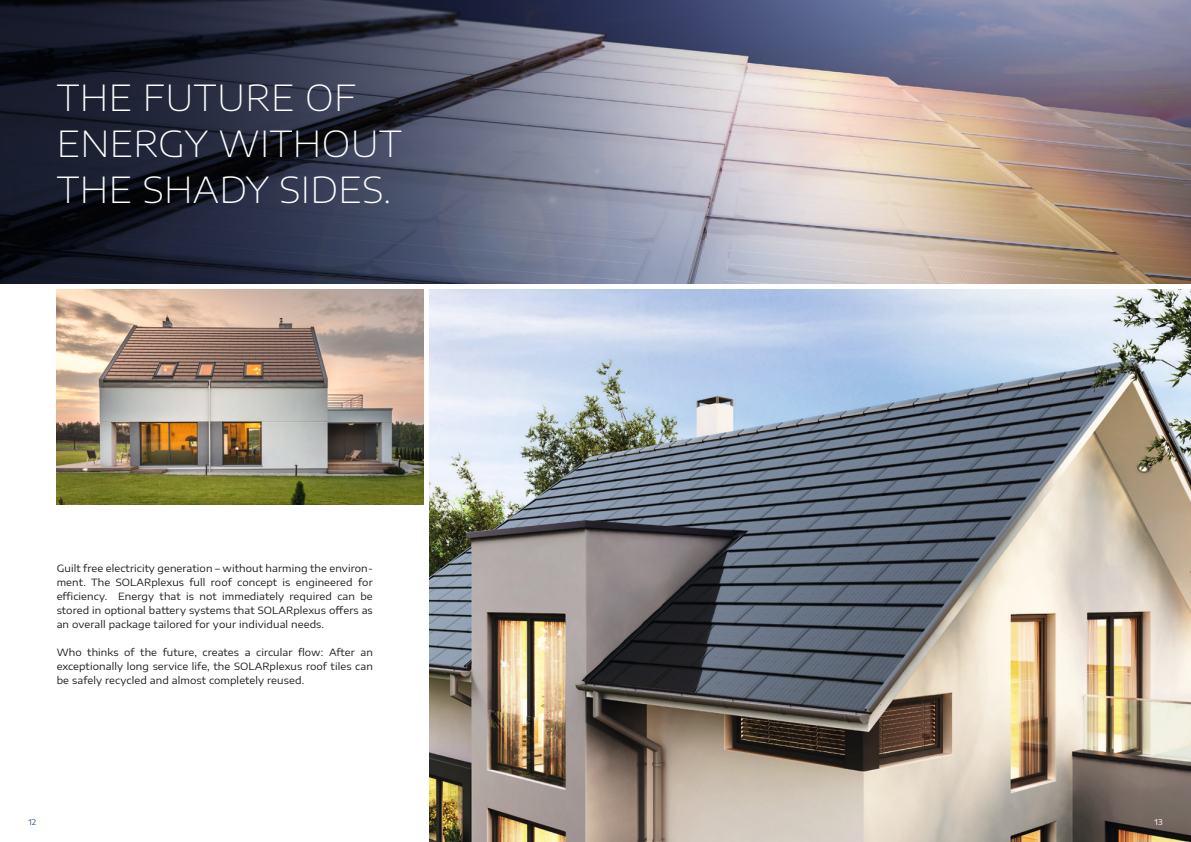
<style>
.page{position:relative;width:1191px;height:842px;background:#fff}
.page>*{position:absolute;margin:0;border:0;box-sizing:border-box;transform-origin:0 0}
.t1{font:200 36px "Encode Sans Expanded";letter-spacing:.01em;color:#fff}
.t2{font:10px/14px "Encode Sans Expanded";letter-spacing:.01em;color:#151616;text-align:justify}
.t3{font:8px "Encode Sans Expanded";color:#36518f}
.t4{font:8px "Encode Sans Expanded";color:#fff}
</style>
<div class="page">
<img style="left:429px;top:289px;width:762px;height:553px">
<img style="left:0;top:0;width:1191px;height:283px">
<img style="left:57px;top:289px;width:367px;height:216px">
<p class="t1" style="left:57px;top:73px;width:301px">THE FUTURE OF</p>
<p class="t1" style="left:57px;top:119px;width:346px">ENERGY WITHOUT</p>
<p class="t1" style="left:57px;top:165px;width:336px">THE SHADY SIDES.</p>
<p class="t2" style="left:57px;top:560px;width:318px">Guilt free electricity generation – without harming the environ&shy;ment. The SOLARplexus full roof concept is engineered for efficiency. Energy that is not immediately required can be stored in optional battery systems that SOLARplexus offers as an overall package tailored for your individual needs.</p>
<p class="t2" style="left:57px;top:644px;width:318px">Who thinks of the future, creates a circular flow: After an exceptionally long service life, the SOLARplexus roof tiles can be safely recycled and almost completely reused.</p>
<p class="t3" style="left:28px;top:816px;width:9px">12</p>
<p class="t4" style="left:1154px;top:816px;width:9px">13</p>
</div>
